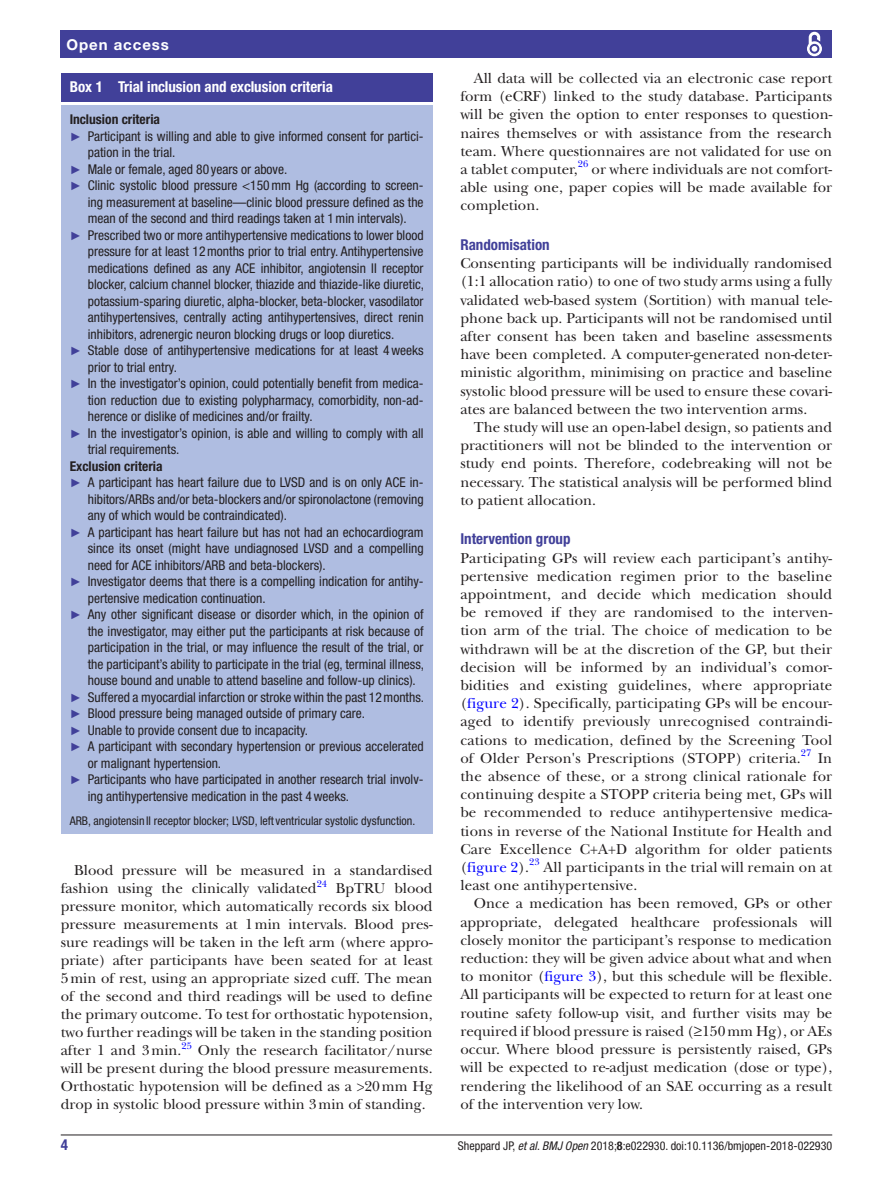
<style>
.page{position:relative;width:893px;height:1191px;background:#fff}
.page>*{position:absolute;margin:0;border:0;box-sizing:border-box;transform-origin:0 0}
.t1{font:15px/18.1px "New Baskerville";color:#231f20;text-align:justify}
.t2{font:700 condensed 15px "Helvetica Neue LT Std";color:#fff}
.t3{font:700 condensed 15px "Helvetica Neue LT Std";color:#414099}
.t4{font:700 15px "Helvetica Neue LT Std";letter-spacing:.065em;color:#fff}
.t5{font:condensed 13.5px "Helvetica Neue LT Std";color:#231f20}
.t6{font:700 condensed 13.5px "Helvetica Neue LT Std";color:#231f20}
.t7{font:condensed 12px "Helvetica Neue LT Std";color:#231f20}
.t8{font:9.9px "New Baskerville";color:#00f}
.s1{font-family:"Arial";font-stretch:normal;font-size:12px;color:#414099}
.s2{color:#00f}
.s3{font-style:italic}
.s4{font-weight:700}
</style>
<div class="page">
<hr style="left:61px;top:1134px;width:771px;height:1px;background:#231f20">
<div style="left:61px;top:31px;width:771px;height:27px;background:#414099"></div>
<svg style="left:807px;top:31px;width:15px;height:26px"></svg>
<div style="left:61px;top:73px;width:372px;height:28px;background:#414099"></div>
<div style="left:61px;top:106px;width:372px;height:728px;background:#afbde1"></div>
<p class="t4" style="left:66px;top:35px;width:104px">Open access</p>
<p class="t2" style="left:70px;top:78px;width:265px">Box 1 Trial inclusion and exclusion criteria</p>
<p class="t6" style="left:70px;top:111px;width:92px">Inclusion criteria</p>
<p class="t5" style="left:70px;top:128px;width:355px"><span class="s1">►</span> Participant is willing and able to give informed consent for partici-</p>
<p class="t5" style="left:88px;top:145px;width:89px">pation in the trial.</p>
<p class="t5" style="left:70px;top:161px;width:219px"><span class="s1">►</span> Male or female, aged 80 years or above.</p>
<p class="t5" style="left:70px;top:178px;width:355px"><span class="s1">►</span> Clinic systolic blood pressure &lt;150mm Hg (according to screen-</p>
<p class="t5" style="left:88px;top:194px;width:337px">ing measurement at baseline—clinic blood pressure defined as the</p>
<p class="t5" style="left:88px;top:211px;width:320px">mean of the second and third readings taken at 1min intervals).</p>
<p class="t5" style="left:70px;top:227px;width:355px"><span class="s1">►</span> Prescribed two or more antihypertensive medications to lower blood</p>
<p class="t5" style="left:88px;top:244px;width:337px">pressure for at least 12months prior to trial entry. Antihypertensive</p>
<p class="t5" style="left:88px;top:260px;width:337px">medications defined as any ACE inhibitor, angiotensin II receptor</p>
<p class="t5" style="left:88px;top:277px;width:338px">blocker, calcium channel blocker, thiazide and thiazide-like diuretic,</p>
<p class="t5" style="left:88px;top:293px;width:337px">potassium-sparing diuretic, alpha-blocker, beta-blocker, vasodilator</p>
<p class="t5" style="left:88px;top:310px;width:337px">antihypertensives, centrally acting antihypertensives, direct renin</p>
<p class="t5" style="left:88px;top:326px;width:308px">inhibitors, adrenergic neuron blocking drugs or loop diuretics.</p>
<p class="t5" style="left:70px;top:343px;width:355px"><span class="s1">►</span> Stable dose of antihypertensive medications for at least 4weeks</p>
<p class="t5" style="left:88px;top:359px;width:91px">prior to trial entry.</p>
<p class="t5" style="left:70px;top:376px;width:355px"><span class="s1">►</span> In the investigator’s opinion, could potentially benefit from medica-</p>
<p class="t5" style="left:88px;top:392px;width:337px">tion reduction due to existing polypharmacy, comorbidity, non-ad-</p>
<p class="t5" style="left:88px;top:409px;width:226px">herence or dislike of medicines and/or frailty.</p>
<p class="t5" style="left:70px;top:425px;width:355px"><span class="s1">►</span> In the investigator’s opinion, is able and willing to comply with all</p>
<p class="t5" style="left:88px;top:442px;width:93px">trial requirements.</p>
<p class="t6" style="left:70px;top:458px;width:94px">Exclusion criteria</p>
<p class="t5" style="left:70px;top:475px;width:355px"><span class="s1">►</span> A participant has heart failure due to LVSD and is on only ACE in-</p>
<p class="t5" style="left:88px;top:491px;width:337px">hibitors/ARBs and/or beta-blockers and/or spironolactone (removing</p>
<p class="t5" style="left:88px;top:508px;width:201px">any of which would be contraindicated).</p>
<p class="t5" style="left:70px;top:524px;width:355px"><span class="s1">►</span> A participant has heart failure but has not had an echocardiogram</p>
<p class="t5" style="left:88px;top:541px;width:337px">since its onset (might have undiagnosed LVSD and a compelling</p>
<p class="t5" style="left:88px;top:557px;width:239px">need for ACE inhibitors/ARB and beta-blockers).</p>
<p class="t5" style="left:70px;top:574px;width:355px"><span class="s1">►</span> Investigator deems that there is a compelling indication for antihy-</p>
<p class="t5" style="left:88px;top:590px;width:179px">pertensive medication continuation.</p>
<p class="t5" style="left:70px;top:607px;width:355px"><span class="s1">►</span> Any other significant disease or disorder which, in the opinion of</p>
<p class="t5" style="left:88px;top:623px;width:337px">the investigator, may either put the participants at risk because of</p>
<p class="t5" style="left:88px;top:640px;width:337px">participation in the trial, or may influence the result of the trial, or</p>
<p class="t5" style="left:88px;top:656px;width:338px">the participant’s ability to participate in the trial (eg, terminal illness,</p>
<p class="t5" style="left:88px;top:673px;width:330px">house bound and unable to attend baseline and follow-up clinics).</p>
<p class="t5" style="left:70px;top:689px;width:356px"><span class="s1">►</span> Suffered a myocardial infarction or stroke within the past 12months.</p>
<p class="t5" style="left:70px;top:706px;width:297px"><span class="s1">►</span> Blood pressure being managed outside of primary care.</p>
<p class="t5" style="left:70px;top:722px;width:240px"><span class="s1">►</span> Unable to provide consent due to incapacity.</p>
<p class="t5" style="left:70px;top:739px;width:355px"><span class="s1">►</span> A participant with secondary hypertension or previous accelerated</p>
<p class="t5" style="left:88px;top:755px;width:135px">or malignant hypertension.</p>
<p class="t5" style="left:70px;top:772px;width:355px"><span class="s1">►</span> Participants who have participated in another research trial involv-</p>
<p class="t5" style="left:88px;top:788px;width:263px">ing antihypertensive medication in the past 4weeks.</p>
<p class="t7" style="left:70px;top:813px;width:347px">ARB, angiotensin II receptor blocker; LVSD, left ventricular systolic dysfunction.</p>
<p class="t1" style="left:61px;top:861px;width:373px;text-indent:14px">Blood pressure will be measured in a standardised fashion using the clinically validated</p>
<p class="t8" style="left:317px;top:877px;width:12px">24</p>
<p class="t1" style="left:61px;top:879px;width:373px;text-indent:275px">BpTRU blood pressure monitor, which automatically records six blood pressure measurements at 1min intervals. Blood pres&shy;sure readings will be taken in the left arm (where appro&shy;priate) after participants have been seated for at least 5min of rest, using an appropriate sized cuff. The mean of the second and third readings will be used to define the primary outcome. To test for orthostatic hypotension, two further readings will be taken in the standing position after 1 and 3min.</p>
<p class="t8" style="left:182px;top:1039px;width:12px">25</p>
<p class="t1" style="left:61px;top:1041px;width:373px;text-indent:137px">Only the research facilitator/nurse will be present during the blood pressure measurements.<br>Orthostatic hypotension will be defined as a &gt;20mm Hg drop in systolic blood pressure within 3min of standing.</p>
<p class="t1" style="left:460px;top:69px;width:373px;text-indent:14px">All data will be collected via an electronic case report form (eCRF) linked to the study database. Participants will be given the option to enter responses to question&shy;naires themselves or with assistance from the research team. Where questionnaires are not validated for use on a tablet computer,</p>
<p class="t8" style="left:578px;top:158px;width:12px">26</p>
<p class="t1" style="left:460px;top:160px;width:373px;text-indent:131px">or where individuals are not comfort&shy;able using one, paper copies will be made available for completion.</p>
<p class="t3" style="left:460px;top:236px;width:91px">Randomisation</p>
<p class="t1" style="left:460px;top:254px;width:373px">Consenting participants will be individually randomised (1:1 allocation ratio) to one of two study arms using a fully validated web-based system (Sortition) with manual tele&shy;phone back up. Participants will not be randomised until after consent has been taken and baseline assessments have been completed. A computer-generated non-deter&shy;ministic algorithm, minimising on practice and baseline systolic blood pressure will be used to ensure these covari&shy;ates are balanced between the two intervention arms.</p>
<p class="t1" style="left:460px;top:418px;width:373px;text-indent:14px">The study will use an open-label design, so patients and practitioners will not be blinded to the intervention or study end points. Therefore, codebreaking will not be necessary. The statistical analysis will be performed blind to patient allocation.</p>
<p class="t3" style="left:460px;top:530px;width:112px">Intervention group</p>
<p class="t1" style="left:460px;top:549px;width:373px">Participating GPs will review each participant’s antihy&shy;pertensive medication regimen prior to the baseline appointment, and decide which medication should be removed if they are randomised to the interven&shy;tion arm of the trial. The choice of medication to be withdrawn will be at the discretion of the GP, but their decision will be informed by an individual’s comor&shy;bidities and existing guidelines, where appropriate (<span class="s2">figure 2</span>). Specifically, participating GPs will be encour&shy;aged to identify previously unrecognised contraindi&shy;cations to medication, defined by the Screening Tool of Older Person's Prescriptions (STOPP) criteria.</p>
<p class="t8" style="left:801px;top:747px;width:12px">27</p>
<p class="t1" style="left:460px;top:749px;width:373px;text-indent:357px">In the absence of these, or a strong clinical rationale for continuing despite a STOPP criteria being met, GPs will be recommended to reduce antihypertensive medica&shy;tions in reverse of the National Institute for Health and Care Excellence C+A+D algorithm for older patients (<span class="s2">figure 2</span>).<sup>23</sup> All participants in the trial will remain on at least one antihypertensive.</p>
<p class="t1" style="left:460px;top:894px;width:373px;text-indent:14px">Once a medication has been removed, GPs or other appropriate, delegated healthcare professionals will closely monitor the participant’s response to medication reduction: they will be given advice about what and when to monitor (<span class="s2">figure 3</span>), but this schedule will be flexible.<br>All participants will be expected to return for at least one routine safety follow-up visit, and further visits may be required if blood pressure is raised (≥150mm Hg), or AEs occur. Where blood pressure is persistently raised, GPs will be expected to re-adjust medication (dose or type), rendering the likelihood of an SAE occurring as a result of the intervention very low.</p>
<p class="t3" style="left:61px;top:1135px;width:9px">4</p>
<p class="t7" style="left:458px;top:1138px;width:376px">Sheppard JP, <span class="s3">et al</span>. <span class="s3">BMJ Open</span> 2018;<span class="s4">8</span>:e022930. doi:10.1136/bmjopen-2018-022930</p>
</div>
